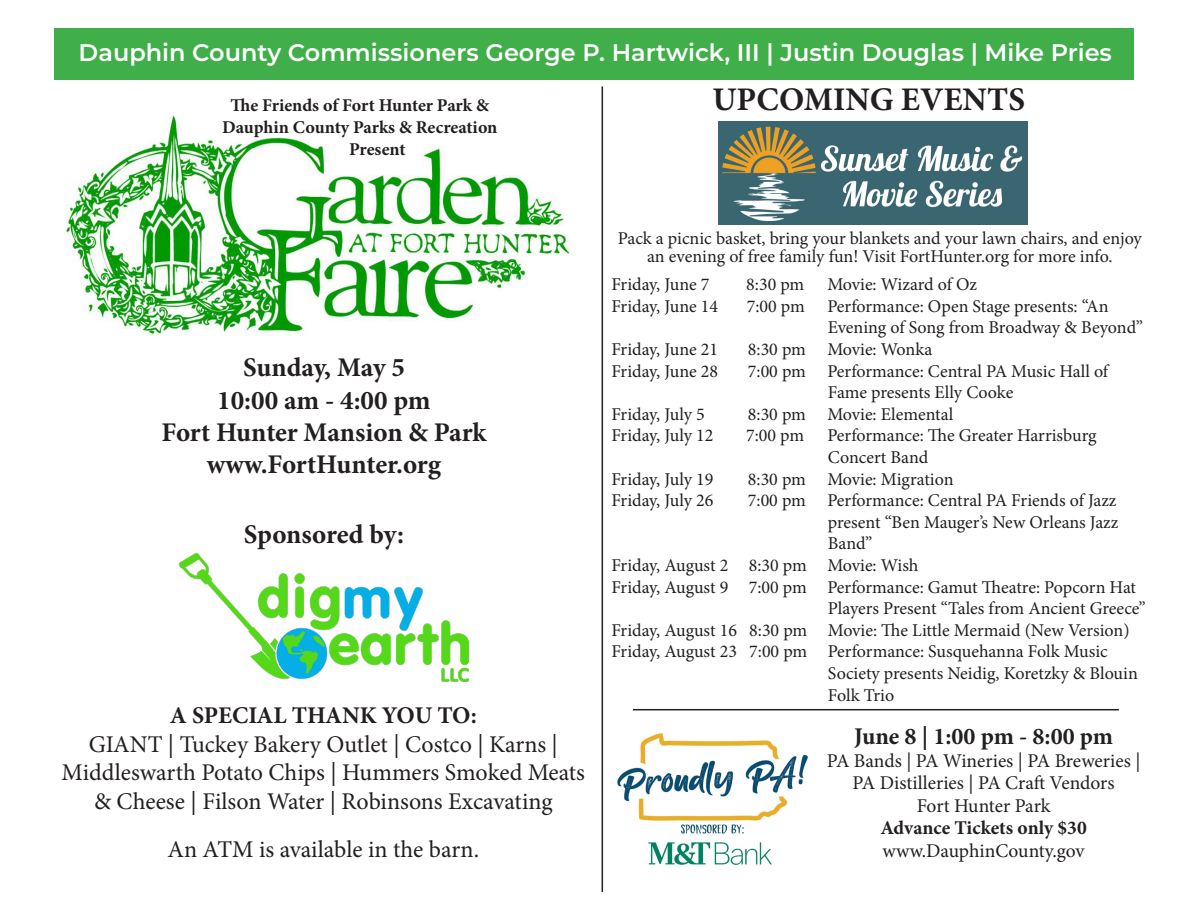
<style>
.page{position:relative;width:1188px;height:918px;background:#fff}
.page>*{position:absolute;margin:0;border:0;box-sizing:border-box;transform-origin:0 0}
.t1{font:700 33px "Minion Pro";color:#231f20}
.t2{font:700 27px "Minion Pro";letter-spacing:-.005em;color:#231f20}
.t3{font:24px/28.5px "Minion Pro";color:#231f20;text-align:center}
.t4{font:600 24px "Montserrat";color:#fff}
.t5{font:700 24px "Minion Pro";letter-spacing:-.005em;color:#231f20}
.t6{font:19.5px/22.5px "Minion Pro";color:#231f20;text-align:center}
.t7{font:700 19.5px "Minion Pro";color:#231f20}
.t8{font:18px/21.6px "Minion Pro";letter-spacing:-.005em;color:#231f20}
.t9{font:700 18px "Minion Pro";letter-spacing:-.005em;color:#231f20}
</style>
<div class="page">
<img style="left:66px;top:115px;width:504px;height:221px">
<img style="left:617px;top:733px;width:191px;height:132px">
<hr style="left:602px;top:86px;width:1px;height:806px;background:#231f20">
<div style="left:54px;top:28px;width:1080px;height:52px;background:#40ae49"></div>
<img style="left:718px;top:121px;width:310px;height:103px">
<hr style="left:633px;top:709px;width:486px;height:1px;background:#231f20">
<img style="left:180px;top:553px;width:288px;height:128px">
<p class="t4" style="left:79px;top:36px;width:1035px">Dauphin County Commissioners George P. Hartwick, III | Justin Douglas | Mike Pries</p>
<p class="t9" style="left:231px;top:93px;width:260px">The Friends of Fort Hunter Park &amp;</p>
<p class="t9" style="left:222px;top:115px;width:277px">Dauphin County Parks &amp; Recreation</p>
<p class="t9" style="left:349px;top:136px;width:58px">Present</p>
<p class="t1" style="left:713px;top:77px;width:314px">UPCOMING EVENTS</p>
<p class="t2" style="left:243px;top:349px;width:163px">Sunday, May 5</p>
<p class="t2" style="left:217px;top:381px;width:215px">10:00 am - 4:00 pm</p>
<p class="t2" style="left:162px;top:413px;width:326px">Fort Hunter Mansion &amp; Park</p>
<p class="t2" style="left:207px;top:446px;width:236px">www.FortHunter.org</p>
<p class="t2" style="left:244px;top:516px;width:162px">Sponsored by:</p>
<p class="t5" style="left:170px;top:699px;width:308px">A SPECIAL THANK YOU TO:</p>
<p class="t3" style="left:89px;top:730px;width:471px">GIANT | Tuckey Bakery Outlet | Costco | Karns |</p>
<p class="t3" style="left:62px;top:759px;width:525px">Middleswarth Potato Chips | Hummers Smoked Meats &amp; Cheese | Filson Water | Robinsons Excavating</p>
<p class="t3" style="left:168px;top:835px;width:313px">An ATM is available in the barn.</p>
<p class="t8" style="left:618px;top:229px;width:526px;line-height:18px;text-align:center">Pack a picnic basket, bring your blankets and your lawn chairs, and enjoy an evening of free family fun! Visit FortHunter.org for more info.</p>
<p class="t8" style="left:611px;top:274px;width:100px">Friday, June 7</p>
<p class="t8" style="left:746px;top:274px;width:60px">8:30 pm</p>
<p class="t8" style="left:827px;top:274px;width:151px">Movie: Wizard of Oz</p>
<p class="t8" style="left:611px;top:295px;width:108px">Friday, June 14</p>
<p class="t8" style="left:747px;top:295px;width:60px">7:00 pm</p>
<p class="t8" style="left:827px;top:295px;width:317px">Performance: Open Stage presents: “An<br>Evening of Song from Broadway &amp; Beyond”</p>
<p class="t8" style="left:611px;top:339px;width:108px">Friday, June 21</p>
<p class="t8" style="left:748px;top:339px;width:186px">8:30 pm Movie: Wonka</p>
<p class="t8" style="left:611px;top:360px;width:108px">Friday, June 28</p>
<p class="t8" style="left:828px;top:360px;width:282px;text-indent:-80px">7:00 pm Performance: Central PA Music Hall of<br>Fame presents Elly Cooke</p>
<p class="t8" style="left:611px;top:403px;width:95px">Friday, July 5</p>
<p class="t8" style="left:748px;top:403px;width:207px">8:30 pm Movie: Elemental</p>
<p class="t8" style="left:611px;top:425px;width:104px">Friday, July 12</p>
<p class="t8" style="left:746px;top:425px;width:60px">7:00 pm</p>
<p class="t8" style="left:827px;top:425px;width:271px">Performance: The Greater Harrisburg<br>Concert Band</p>
<p class="t8" style="left:611px;top:468px;width:104px">Friday, July 19</p>
<p class="t8" style="left:748px;top:468px;width:207px">8:30 pm Movie: Migration</p>
<p class="t8" style="left:611px;top:490px;width:104px">Friday, July 26</p>
<p class="t8" style="left:748px;top:490px;width:370px">7:00 pm Performance: Central PA Friends of Jazz</p>
<p class="t8" style="left:828px;top:511px;width:292px">present “Ben Mauger’s New Orleans Jazz</p>
<p class="t8" style="left:828px;top:533px;width:46px">Band”</p>
<p class="t8" style="left:611px;top:555px;width:309px">Friday, August 2 8:30 pm Movie: Wish</p>
<p class="t8" style="left:611px;top:576px;width:526px">Friday, August 9 7:00 pm Performance: Gamut Theatre: Popcorn Hat</p>
<p class="t8" style="left:828px;top:598px;width:319px">Players Present “Tales from Ancient Greece”</p>
<p class="t8" style="left:611px;top:619px;width:520px">Friday, August 16 8:30 pm Movie: The Little Mermaid (New Version)</p>
<p class="t8" style="left:611px;top:641px;width:498px">Friday, August 23 7:00 pm Performance: Susquehanna Folk Music</p>
<p class="t8" style="left:828px;top:663px;width:311px">Society presents Neidig, Koretzky &amp; Blouin</p>
<p class="t8" style="left:828px;top:684px;width:68px">Folk Trio</p>
<p class="t5" style="left:854px;top:720px;width:260px">June 8 | 1:00 pm - 8:00 pm</p>
<p class="t6" style="left:827px;top:749px;width:315px">PA Bands | PA Wineries | PA Breweries |<br>PA Distilleries | PA Craft Vendors<br>Fort Hunter Park</p>
<p class="t7" style="left:880px;top:814px;width:208px">Advance Tickets only $30</p>
<p class="t6" style="left:883px;top:839px;width:203px">www.DauphinCounty.gov</p>
</div>
